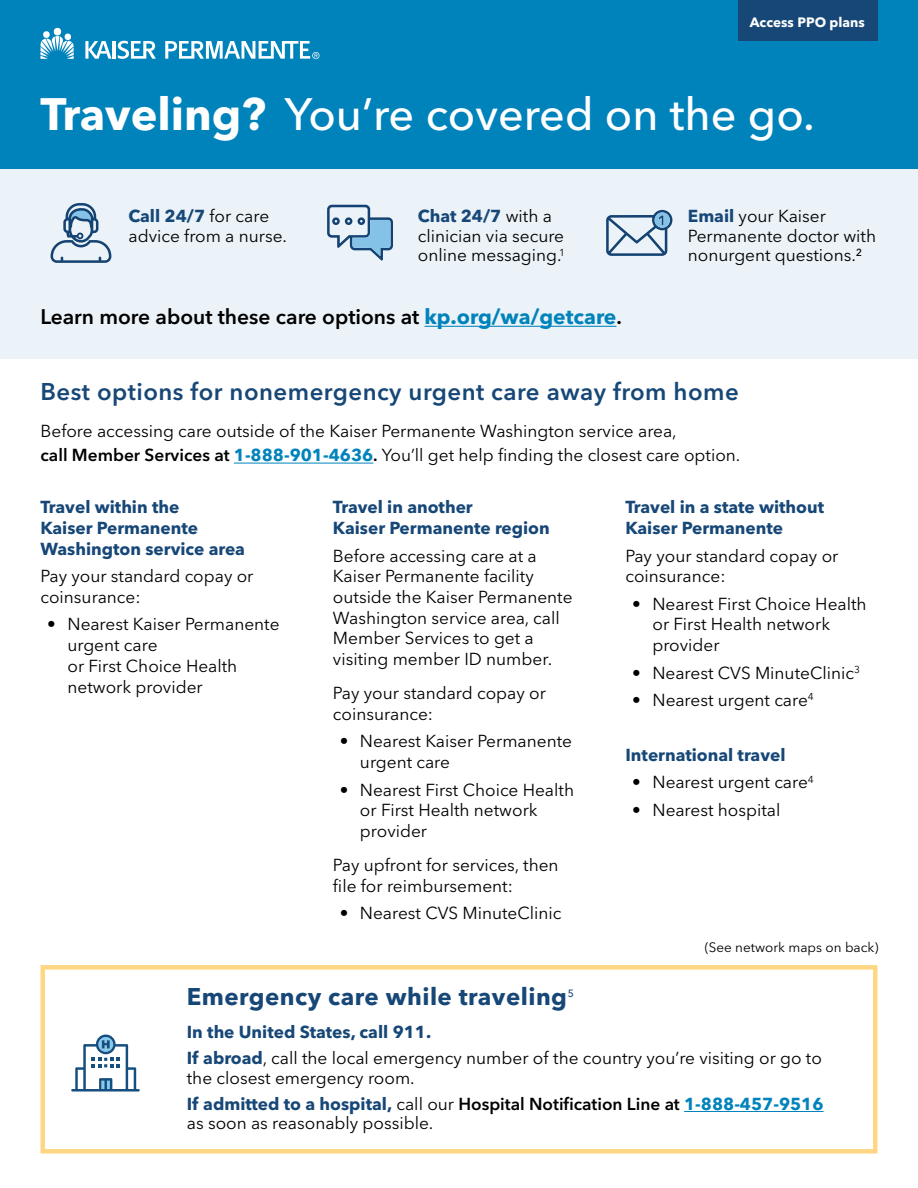
<style>
.page{position:relative;width:918px;height:1188px;background:#fff}
.page>*{position:absolute;margin:0;border:0;box-sizing:border-box;transform-origin:0 0}
.t1{font:500 45px "Avenir Next LT Pro";color:#fff}
.t2{font:600 24px "Avenir Next LT Pro";letter-spacing:.02em;color:#164777}
.t3{font:700 24px "Avenir Next LT Pro";letter-spacing:.02em;color:#164777}
.t4{font:600 21px "Avenir Next LT Pro";color:#000}
.t5{font:17.25px/20.7px "Avenir Next LT Pro";color:#000}
.t6{font:700 17.25px/20.7px "Avenir Next LT Pro";color:#164777}
.t7{font:13.5px "Avenir Next LT Pro";color:#000}
.t8{font:700 13.5px "Avenir Next LT Pro";color:#fff}
.s1{font-weight:700}
.s2{font-weight:700;color:#164777}
.s3{font-weight:700;color:#0083bb}
.s4{font-weight:600}
</style>
<div class="page">
<div style="left:0;top:0;width:918px;height:168px;background:#0083bb"></div>
<div style="left:0;top:169px;width:918px;height:190px;background:#ebf3f8"></div>
<svg style="left:40px;top:965px;width:838px;height:189px"></svg>
<hr style="left:684px;top:1111px;width:140px;height:1px;background:#0083bb">
<hr style="left:424px;top:326px;width:193px;height:1px;background:#0083bb">
<svg style="left:51px;top:203px;width:60px;height:60px"></svg>
<svg style="left:327px;top:205px;width:66px;height:56px"></svg>
<svg style="left:606px;top:210px;width:66px;height:46px"></svg>
<div style="left:66px;top:1023px;width:79px;height:80px;background:#fff"></div>
<svg style="left:71px;top:1035px;width:69px;height:57px"></svg>
<hr style="left:234px;top:463px;width:139px;height:1px;background:#0083bb">
<svg style="left:40px;top:30px;width:34px;height:29px"></svg>
<div style="left:54px;top:28px;width:7px;height:8px;background:#fff;border-radius:50%"></div>
<hr style="left:113px;top:41px;width:3px;height:18px;background:#fff">
<svg style="left:85px;top:41px;width:27px;height:18px"></svg>
<svg style="left:118px;top:41px;width:38px;height:18px"></svg>
<svg style="left:165px;top:41px;width:154px;height:18px"></svg>
<div style="left:738px;top:0;width:140px;height:40px;background:#164777"></div>
<p class="t8" style="left:750px;top:14px;width:116px">Access PPO plans</p>
<h1 class="t1" style="left:40px;top:87px;width:776px"><span class="s1">Traveling?</span> You’re covered on the go.</h1>
<p class="t5" style="left:129px;top:207px;width:160px;line-height:19.5px"><span class="s2">Call 24/7</span> for care advice from a nurse.</p>
<p class="t5" style="left:418px;top:207px;width:149px;line-height:19.5px"><span class="s2">Chat 24/7</span> with a clinician via secure online messaging.<sup>1</sup></p>
<p class="t5" style="left:688px;top:207px;width:190px;line-height:19.5px"><span class="s2">Email</span> your Kaiser<br>Permanente doctor with nonurgent questions.²</p>
<p class="t4" style="left:40px;top:304px;width:583px">Learn more about these care options at <span class="s3">kp.org/wa/getcare</span>.</p>
<h2 class="t2" style="left:40px;top:377px;width:700px">Best options for nonemergency urgent care away from home</h2>
<p class="t5" style="left:40px;top:419px;width:701px;line-height:24px">Before accessing care outside of the Kaiser Permanente Washington service area,<br><span class="s4">call Member Services at</span> <span class="s3">1-888-901-4636</span><span class="s4">.</span> You’ll get help finding the closest care option.</p>
<p class="t6" style="left:40px;top:497px;width:206px">Travel within the<br>Kaiser Permanente<br>Washington service area</p>
<p class="t5" style="left:40px;top:566px;width:214px">Pay your standard copay or coinsurance:</p>
<p class="t5" style="left:67px;top:614px;width:214px;text-indent:-20px">• Nearest Kaiser Permanente urgent care<br>or First Choice Health network provider</p>
<p class="t6" style="left:333px;top:497px;width:218px">Travel in another<br>Kaiser Permanente region</p>
<p class="t5" style="left:333px;top:545px;width:241px">Before accessing care at a<br>Kaiser Permanente facility outside the Kaiser Permanente<br>Washington service area, call<br>Member Services to get a visiting member ID number.</p>
<p class="t5" style="left:333px;top:683px;width:214px">Pay your standard copay or coinsurance:</p>
<p class="t5" style="left:360px;top:731px;width:214px;text-indent:-20px">• Nearest Kaiser Permanente urgent care</p>
<p class="t5" style="left:360px;top:779px;width:216px;text-indent:-20px">• Nearest First Choice Health or First Health network provider</p>
<p class="t5" style="left:333px;top:855px;width:227px">Pay upfront for services, then file for reimbursement:</p>
<p class="t5" style="left:340px;top:903px;width:223px">• Nearest CVS MinuteClinic</p>
<h2 class="t3" style="left:187px;top:982px;width:389px">Emergency care while traveling<sup>5</sup></h2>
<p class="t6" style="left:625px;top:497px;width:200px">Travel in a state without<br>Kaiser Permanente</p>
<p class="t5" style="left:625px;top:545px;width:214px">Pay your standard copay or coinsurance:</p>
<p class="t5" style="left:652px;top:593px;width:216px;text-indent:-20px">• Nearest First Choice Health or First Health network provider</p>
<p class="t5" style="left:632px;top:662px;width:229px">• Nearest CVS MinuteClinic<sup>3</sup></p>
<p class="t5" style="left:632px;top:690px;width:183px">• Nearest urgent care<sup>4</sup></p>
<p class="t6" style="left:626px;top:744px;width:162px">International travel</p>
<p class="t5" style="left:632px;top:772px;width:183px">• Nearest urgent care<sup>4</sup></p>
<p class="t5" style="left:632px;top:799px;width:150px">• Nearest hospital</p>
<p class="t7" style="left:705px;top:940px;width:175px">(See network maps on back)</p>
<p class="t5" style="left:187px;top:1019px;width:637px;line-height:26.2px"><span class="s2">In the United States, call 911.<br>If abroad</span>, call the local emergency number of the country you’re visiting or go to</p>
<p class="t5" style="left:187px;top:1064px;width:638px;line-height:26.2px">the closest emergency room.<br><span class="s2">If admitted to a hospital,</span> call our <span class="s4">Hospital Notification Line at</span> <span class="s3">1-888-457-9516</span></p>
<p class="t5" style="left:187px;top:1113px;width:248px">as soon as reasonably possible.</p>
</div>
